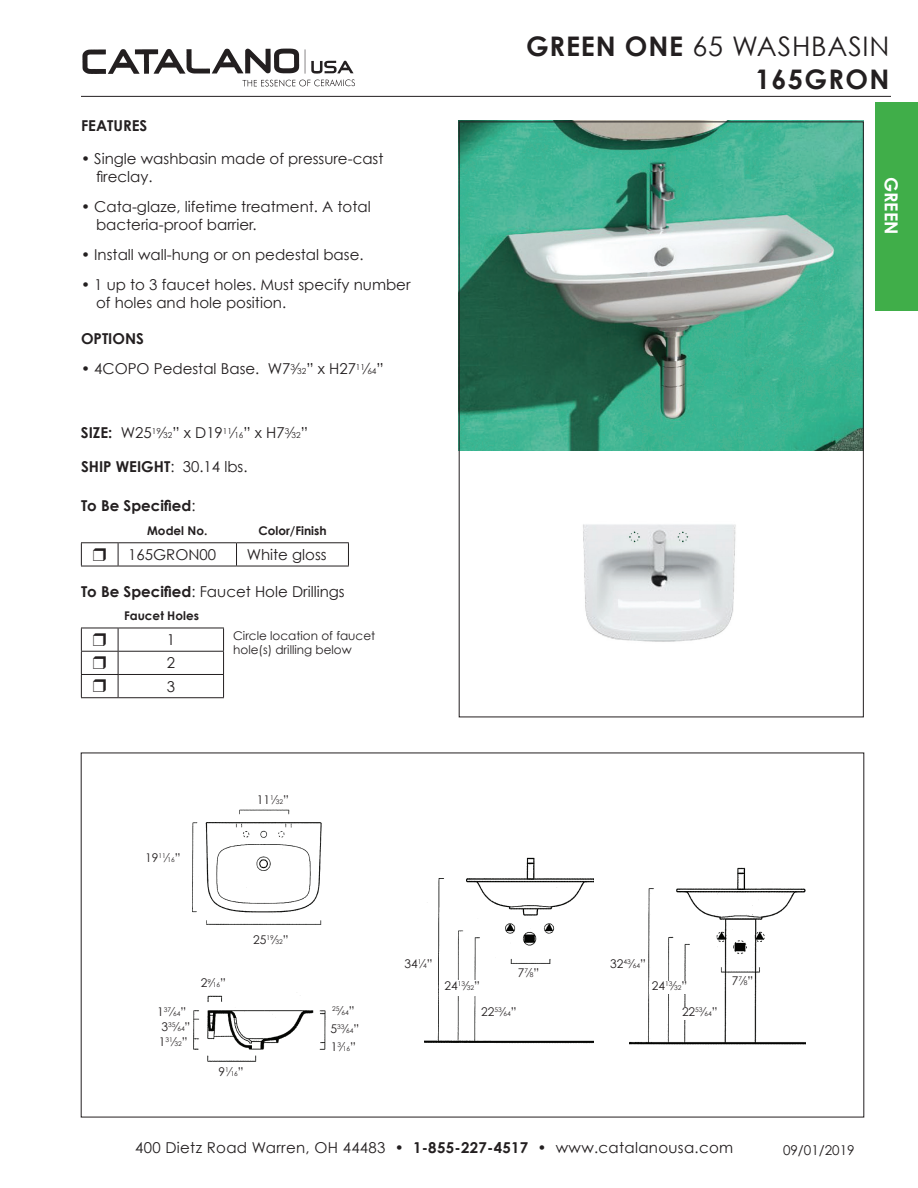
<style>
.page{position:relative;width:918px;height:1188px;background:#fff}
.page>*{position:absolute;margin:0;border:0;box-sizing:border-box;transform-origin:0 0}
.t1{font:700 27px/32.4px "Century Gothic";letter-spacing:.05em;color:#231f20;text-align:right}
.t2{font:700 18px "Century Gothic";color:#fff}
.t3{font:15px/18px "Century Gothic";color:#231f20}
.t4{font:15px "Century Gothic";letter-spacing:.02em;color:#231f20}
.t5{font:700 15px "Century Gothic";color:#231f20}
.t6{font:13.5px "Century Gothic";color:#231f20}
.t7{font:12px/14.4px "Century Gothic";color:#231f20}
.t8{font:700 12px "Century Gothic";color:#231f20}
.t9{font:6.6px "Century Gothic";color:#231f20}
.s1{font-style:italic}
.s2{font-size:8.25px}
.s3{font-weight:700}
.s4{font-weight:400}
.s5{font-size:6.6px}
.s6{font-size:12px}
</style>
<div class="page">
<hr style="left:81px;top:96px;width:810px;height:1px;background:#231f20">
<div style="left:875px;top:102px;width:43px;height:208px;background:#40ae49"></div>
<img style="left:82px;top:48px;width:273px;height:39px">
<img style="left:459px;top:121px;width:405px;height:330px">
<hr style="left:81px;top:542px;width:37px;height:1px;background:#231f20">
<svg style="left:81px;top:543px;width:1px;height:23px"></svg>
<hr style="left:118px;top:542px;width:119px;height:1px;background:#231f20">
<hr style="left:81px;top:566px;width:37px;height:1px;background:#231f20">
<hr style="left:118px;top:566px;width:119px;height:1px;background:#231f20">
<svg style="left:118px;top:543px;width:1px;height:23px"></svg>
<hr style="left:237px;top:542px;width:112px;height:1px;background:#231f20">
<svg style="left:236px;top:543px;width:1px;height:23px"></svg>
<svg style="left:348px;top:543px;width:1px;height:23px"></svg>
<hr style="left:237px;top:566px;width:112px;height:1px;background:#231f20">
<img style="left:192px;top:809px;width:130px;height:116px">
<hr style="left:118px;top:651px;width:106px;height:1px;background:#231f20">
<hr style="left:118px;top:674px;width:106px;height:1px;background:#231f20">
<svg style="left:223px;top:629px;width:1px;height:68px"></svg>
<hr style="left:118px;top:697px;width:106px;height:1px;background:#231f20">
<hr style="left:118px;top:628px;width:106px;height:1px;background:#231f20">
<img style="left:583px;top:524px;width:153px;height:118px">
<img style="left:424px;top:857px;width:170px;height:187px">
<img style="left:193px;top:995px;width:133px;height:67px">
<div style="left:442px;top:981px;width:41px;height:15px;background:#fff"></div>
<img style="left:630px;top:867px;width:175px;height:178px">
<div style="left:610px;top:958px;width:36px;height:16px;background:#fff"></div>
<div style="left:401px;top:958px;width:35px;height:16px;background:#fff"></div>
<div style="left:478px;top:1007px;width:42px;height:15px;background:#fff"></div>
<div style="left:649px;top:981px;width:41px;height:13px;background:#fff"></div>
<div style="left:679px;top:1007px;width:41px;height:13px;background:#fff"></div>
<svg style="left:81px;top:628px;width:38px;height:70px"></svg>
<p class="t5" style="left:81px;top:116px;width:68px">FEATURES</p>
<p class="t3" style="left:96px;top:149px;width:289px;text-indent:-15px"><span class="s1">•</span> Single washbasin made of pressure-cast fireclay.</p>
<p class="t3" style="left:96px;top:197px;width:276px;text-indent:-15px">• Cata-glaze, lifetime treatment. A total bacteria-proof barrier.</p>
<p class="t3" style="left:81px;top:245px;width:284px">• Install wall-hung or on pedestal base.</p>
<p class="t3" style="left:96px;top:275px;width:316px;text-indent:-15px">• 1 up to 3 faucet holes. Must specify number of holes and hole position.</p>
<p class="t5" style="left:81px;top:329px;width:65px">OPTIONS</p>
<p class="t3" style="left:81px;top:359px;width:304px">• 4COPO Pedestal Base. W7<sup>3</sup>⁄<span class="s2">32</span>” x H27<sup>11</sup>⁄<span class="s2">64</span>”</p>
<p class="t3" style="left:81px;top:423px;width:229px"><span class="s3">Size:</span> W25<sup>19</sup>⁄<span class="s2">32</span>” x D19<sup>11</sup>⁄<span class="s2">16</span>” x H7<sup>3</sup>⁄<span class="s2">32</span>”</p>
<p class="t5" style="left:81px;top:458px;width:168px">SHIP WEIGHT<span class="s4">: 30.14 lbs.</span></p>
<p class="t5" style="left:81px;top:496px;width:116px">To Be Specified<span class="s4">:</span></p>
<p class="t8" style="left:147px;top:523px;width:62px">Model No.</p>
<p class="t8" style="left:258px;top:523px;width:70px">Color/Finish</p>
<p class="t3" style="left:128px;top:545px;width:89px">165GRON00</p>
<p class="t3" style="left:247px;top:545px;width:82px">White gloss</p>
<p class="t3" style="left:81px;top:582px;width:265px"><span class="s3">To Be Specified</span>: Faucet Hole Drillings</p>
<p class="t7" style="left:233px;top:628px;width:144px">Circle location of faucet hole(s) drilling below</p>
<p class="t8" style="left:124px;top:608px;width:76px">Faucet Holes</p>
<p class="t3" style="left:167px;top:628px;width:10px;line-height:23.2px;text-align:justify">1<br>2<br>3</p>
<h1 class="t1" style="left:526px;top:30px;width:365px">GREEN ONE <span class="s4">65 WASHBASIN<br></span>165GRON</h1>
<p class="t2" style="left:903px;top:177px;width:59px;rotate:90deg">GREEN</p>
<p class="t7" style="left:257px;top:792px;width:33px">11<sup>1</sup>⁄<span class="s5">32</span>”</p>
<p class="t7" style="left:145px;top:850px;width:37px">19<sup>11</sup>⁄<span class="s5">16</span>”</p>
<p class="t7" style="left:253px;top:933px;width:37px">25<sup>19</sup>⁄<span class="s5">32</span>”</p>
<p class="t9" style="left:157px;top:1007px;width:30px"><span class="s6">1</span>37<span class="s6">⁄</span>64<span class="s6">”</span></p>
<p class="t7" style="left:201px;top:976px;width:27px">2<sup>9</sup>⁄<span class="s5">16</span>”</p>
<p class="t9" style="left:332px;top:1007px;width:24px">25<span class="s6">⁄</span>64<span class="s6">”</span></p>
<p class="t7" style="left:404px;top:956px;width:15px">34</p>
<p class="t9" style="left:418px;top:959px;width:16px">1<span class="s6">⁄</span>4<span class="s6">”</span></p>
<p class="t7" style="left:444px;top:978px;width:37px">24<sup>13</sup>⁄<span class="s5">32</span>”</p>
<p class="t7" style="left:518px;top:965px;width:23px">7<sup>7</sup>⁄<span class="s5">8</span>”</p>
<p class="t7" style="left:481px;top:1004px;width:37px">22<sup>53</sup>⁄<span class="s5">64</span>”</p>
<p class="t7" style="left:610px;top:956px;width:37px">32<sup>43</sup>⁄<span class="s5">64</span>”</p>
<p class="t7" style="left:682px;top:972px;width:37px;line-height:26px;text-indent:-30px">24<sup>13</sup>⁄<span class="s5">32</span>”<br>22<sup>53</sup>⁄<span class="s5">64</span>”</p>
<p class="t7" style="left:732px;top:974px;width:23px">7<sup>7</sup>⁄<span class="s5">8</span>”</p>
<p class="t9" style="left:162px;top:1022px;width:30px"><span class="s6">3</span>35<span class="s6">⁄</span>64<span class="s6">”</span></p>
<p class="t9" style="left:331px;top:1024px;width:30px"><span class="s6">5</span>33<span class="s6">⁄</span>64<span class="s6">”</span></p>
<p class="t9" style="left:159px;top:1037px;width:30px"><span class="s6">1</span>31<span class="s6">⁄</span>32<span class="s6">”</span></p>
<p class="t7" style="left:331px;top:1039px;width:27px">1<sup>3</sup>⁄<span class="s5">16</span>”</p>
<p class="t7" style="left:219px;top:1064px;width:27px">9<sup>1</sup>⁄<span class="s5">16</span>”</p>
<p class="t4" style="left:135px;top:1138px;width:600px">400 Dietz Road Warren, OH 44483 • <span class="s3">1-855-227-4517</span> • www.catalanousa.com</p>
<p class="t6" style="left:783px;top:1142px;width:73px">09/01/2019</p>
</div>
